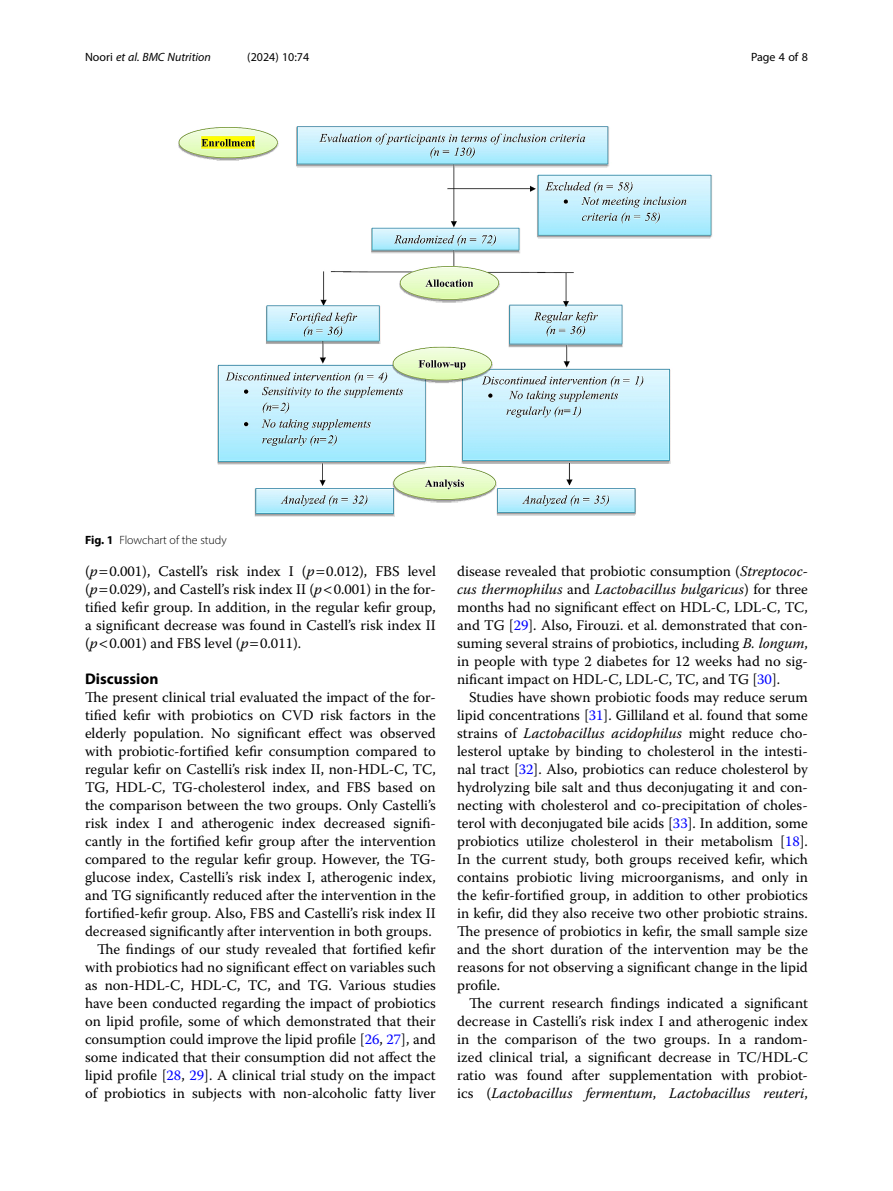
<style>
.page{position:relative;width:893px;height:1191px;background:#fff}
.page>*{position:absolute;margin:0;border:0;box-sizing:border-box;transform-origin:0 0}
.Head_1{font:700 15.45px "Myriad Pro";color:#000}
.Body_Text_Indent{font:14.7px/18px "Warnock Pro";color:#000;text-align:justify}
.Body_Text{font:14.7px/18px "Warnock Pro";color:#000;text-align:justify}
.Figure_Caption{font:300 12px "Myriad Pro";color:#000}
.t1{font:italic 12px "Myriad Pro";color:#000}
.t2{font:12px "Myriad Pro";color:#000}
.s1{font-style:normal}
.s2{font-weight:700}
.s3{font-style:italic}
.s4{color:#00f}
</style>
<div class="page">
<img style="left:178px;top:126px;width:534px;height:391px">
<p class="t1" style="left:85px;top:50px;width:127px"><span class="s1">Noori</span> et al. BMC Nutrition</p>
<p class="t2" style="left:247px;top:50px;width:63px">(2024) 10:74</p>
<p class="t2" style="left:751px;top:50px;width:58px">Page 4 of 8</p>
<p class="Figure_Caption" style="left:85px;top:532px;width:143px"><span class="s2">Fig. 1</span> Flowchart of the study</p>
<p class="Body_Text_Indent" style="left:85px;top:562px;width:352px">(<span class="s3">p</span> 0.001), Castell’s risk index I (<span class="s3">p</span> 0.012), FBS level (<span class="s3">p</span> 0.029), and Castell’s risk index II (<span class="s3">p</span> 0.001) in the for&shy;tified kefir group. In addition, in the regular kefir group, a significant decrease was found in Castell’s risk index II (<span class="s3">p</span> 0.001) and FBS level (<span class="s3">p</span> 0.011).</p>
<p class="Head_1" style="left:85px;top:669px;width:75px">Discussion</p>
<p class="Body_Text" style="left:85px;top:688px;width:352px">The present clinical trial evaluated the impact of the for&shy;tified kefir with probiotics on CVD risk factors in the elderly population. No significant effect was observed with probiotic-fortified kefir consumption compared to regular kefir on Castelli’s risk index II, non-HDL-C, TC, TG, HDL-C, TG-cholesterol index, and FBS based on the comparison between the two groups. Only Castelli’s risk index I and atherogenic index decreased signifi&shy;cantly in the fortified kefir group after the intervention compared to the regular kefir group. However, the TG&shy;glucose index, Castelli’s risk index I, atherogenic index, and TG significantly reduced after the intervention in the fortified-kefir group. Also, FBS and Castelli’s risk index II decreased significantly after intervention in both groups.</p>
<p class="Body_Text_Indent" style="left:85px;top:940px;width:352px;text-indent:12px">The findings of our study revealed that fortified kefir with probiotics had no significant effect on variables such as non-HDL-C, HDL-C, TC, and TG. Various studies have been conducted regarding the impact of probiotics on lipid profile, some of which demonstrated that their consumption could improve the lipid profile [<span class="s4">26</span>, <span class="s4">27</span>], and some indicated that their consumption did not affect the lipid profile [<span class="s4">28</span>, <span class="s4">29</span>]. A clinical trial study on the impact of probiotics in subjects with non-alcoholic fatty liver</p>
<p class="Body_Text_Indent" style="left:457px;top:562px;width:352px">disease revealed that probiotic consumption (<span class="s3">Streptococ&shy;cus thermophilus</span> and <span class="s3">Lactobacillus bulgaricus</span>) for three months had no significant effect on HDL-C, LDL-C, TC, and TG [<span class="s4">29</span>]. Also, Firouzi. et al. demonstrated that con&shy;suming several strains of probiotics, including <span class="s3">B. longum</span>, in people with type 2 diabetes for 12 weeks had no sig&shy;nificant impact on HDL-C, LDL-C, TC, and TG [<span class="s4">30</span>].</p>
<p class="Body_Text_Indent" style="left:457px;top:688px;width:352px;text-indent:12px">Studies have shown probiotic foods may reduce serum lipid concentrations [<span class="s4">31</span>]. Gilliland et al. found that some strains of <span class="s3">Lactobacillus acidophilus</span> might reduce cho&shy;lesterol uptake by binding to cholesterol in the intesti&shy;nal tract [<span class="s4">32</span>]. Also, probiotics can reduce cholesterol by hydrolyzing bile salt and thus deconjugating it and con&shy;necting with cholesterol and co-precipitation of choles&shy;terol with deconjugated bile acids [<span class="s4">33</span>]. In addition, some probiotics utilize cholesterol in their metabolism [<span class="s4">18</span>].<br>In the current study, both groups received kefir, which contains probiotic living microorganisms, and only in the kefir-fortified group, in addition to other probiotics in kefir, did they also receive two other probiotic strains.<br>The presence of probiotics in kefir, the small sample size and the short duration of the intervention may be the reasons for not observing a significant change in the lipid profile.</p>
<p class="Body_Text_Indent" style="left:457px;top:994px;width:352px;text-indent:12px">The current research findings indicated a significant decrease in Castelli’s risk index I and atherogenic index in the comparison of the two groups. In a random&shy;ized clinical trial, a significant decrease in TC/HDL-C ratio was found after supplementation with probiot&shy;ics (<span class="s3">Lactobacillus fermentum</span>, <span class="s3">Lactobacillus reuteri</span>,</p>
</div>
